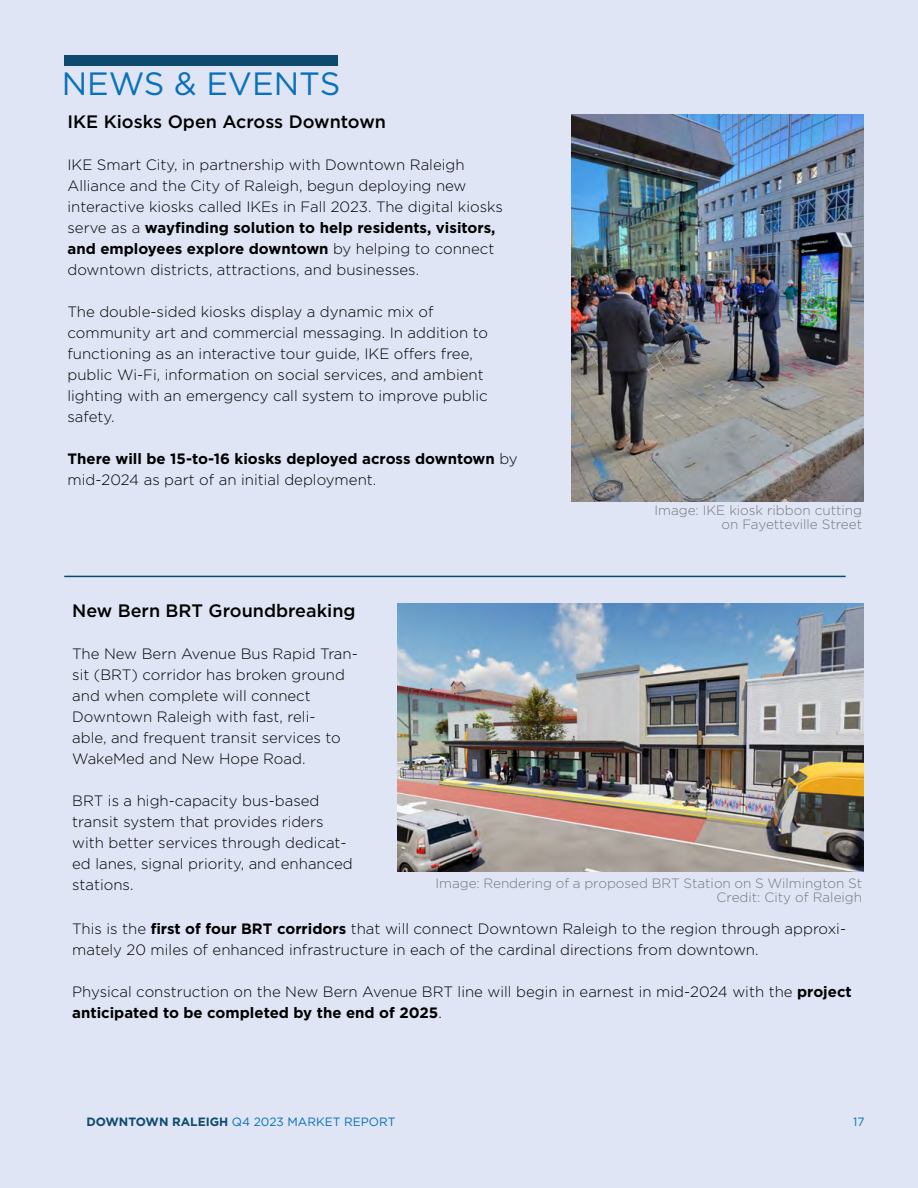
<style>
.page{position:relative;width:918px;height:1188px;background:#fff}
.page>*{position:absolute;margin:0;border:0;box-sizing:border-box;transform-origin:0 0}
.t1{font:32.25px "Gotham";color:#0871b9}
.t2{font:500 18px "Gotham";color:#000}
.t3{font:300 15px/21px "Gotham";color:#000}
.t4{font:700 15px/21px "Gotham";color:#000}
.t5{font:300 13.5px/13.5px "Gotham";color:#77787b;text-align:right}
.t6{font:12px "Gotham";color:#0871b9}
.s1{font-weight:700}
.s2{font-weight:300}
.s3{font-weight:700;color:#0d4a6e}
</style>
<div class="page">
<div style="left:1px;top:0;width:917px;height:1188px;background:#dfe5f4"></div>
<img style="left:397px;top:604px;width:466px;height:268px">
<div style="left:64px;top:55px;width:274px;height:11px;background:#0d4a6e"></div>
<hr style="left:64px;top:576px;width:782px;height:1px;background:#0d4a6e">
<img style="left:572px;top:114px;width:292px;height:388px">
<h1 class="t1" style="left:62px;top:63px;width:280px">NEWS &amp; EVENTS</h1>
<p class="t2" style="left:68px;top:110px;width:320px">IKE Kiosks Open Across Downtown</p>
<p class="t3" style="left:68px;top:154px;width:437px">IKE Smart City, in partnership with Downtown Raleigh Alliance and the City of Raleigh, begun deploying new interactive kiosks called IKEs in Fall 2023. The digital kiosks serve as a <span class="s1">wayfinding solution to help residents, visitors, and employees explore downtown</span> by helping to connect downtown districts, attractions, and businesses.</p>
<p class="t3" style="left:68px;top:301px;width:422px">The double-sided kiosks display a dynamic mix of community art and commercial messaging. In addition to functioning as an interactive tour guide, IKE offers free, public Wi-Fi, information on social services, and ambient lighting with an emergency call system to improve public safety.</p>
<p class="t4" style="left:68px;top:448px;width:452px">There will be 15-to-16 kiosks deployed across downtown <span class="s2">by mid-2024 as part of an initial deployment.</span></p>
<p class="t5" style="left:655px;top:503px;width:209px">Image: IKE kiosk ribbon cutting on Fayetteville Street</p>
<p class="t2" style="left:72px;top:599px;width:285px">New Bern BRT Groundbreaking</p>
<p class="t3" style="left:72px;top:643px;width:287px">The New Bern Avenue Bus Rapid Tran&shy;sit (BRT) corridor has broken ground and when complete will connect Downtown Raleigh with fast, reli-<br>able, and frequent transit services to WakeMed and New Hope Road.</p>
<p class="t3" style="left:72px;top:790px;width:282px">BRT is a high-capacity bus-based transit system that provides riders with better services through dedicat&shy;ed lanes, signal priority, and enhanced stations.</p>
<p class="t5" style="left:436px;top:877px;width:428px">Image: Rendering of a proposed BRT Station on S Wilmington St<br>Credit: City of Raleigh</p>
<p class="t3" style="left:72px;top:918px;width:775px">This is the <span class="s1">first of four BRT corridors</span> that will connect Downtown Raleigh to the region through approxi&shy;mately 20 miles of enhanced infrastructure in each of the cardinal directions from downtown.</p>
<p class="t3" style="left:72px;top:981px;width:781px">Physical construction on the New Bern Avenue BRT line will begin in earnest in mid-2024 with the <span class="s1">project anticipated to be completed by the end of 2025</span>.</p>
<p class="t6" style="left:86px;top:1114px;width:311px"><span class="s3">DOWNTOWN RALEIGH</span> Q4 2023 MARKET REPORT</p>
<p class="t6" style="left:853px;top:1114px;width:13px">17</p>
</div>
